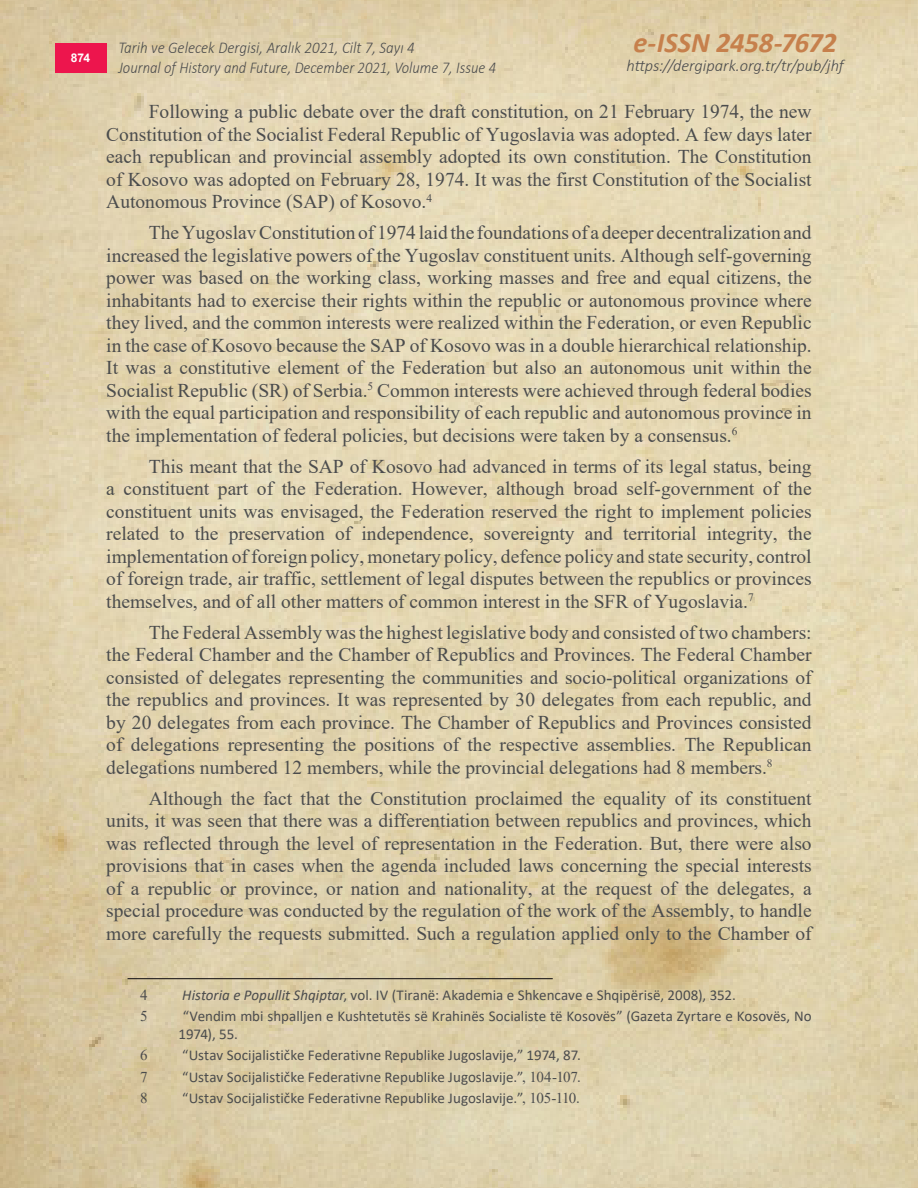
<style>
.page{position:relative;width:918px;height:1188px;background:#fff}
.page>*{position:absolute;margin:0;border:0;box-sizing:border-box;transform-origin:0 0}
.t1{font:italic 700 28.5px "Calibri";letter-spacing:-.005em;color:#c6804c}
.ANA_METİN_STİLİ_TEK{font:19.5px/22.5px "Times New Roman";color:#4b4c4d;text-align:justify}
.t2{font:italic 300 16.5px/19.8px "Calibri";color:#4b4c4d;scale:.91 1}
.t3{font:italic 300 16.5px "Calibri";color:#4b4c4d}
.Body_text_normal_foo{font:15px/18px "Calibri";color:#4b4c4d}
.Body_text_normal_foo-2{font:15px "Times New Roman";color:#4b4c4d}
.t4{font:700 12px "Arial";color:#fff}
.s1{font-style:italic}
.s2{font-family:"Times New Roman"}
</style>
<div class="page">
<img style="left:0;top:0;width:918px;height:1188px">
<div style="left:55px;top:43px;width:51px;height:29px;background:#ed154d"></div>
<hr style="left:128px;top:978px;width:425px;height:1px;background:#231f20">
<p class="t4" style="left:71px;top:49px;width:21px">874</p>
<p class="t2" style="left:118px;top:38px;width:417px">Tarih ve Gelecek Dergisi, Aralık 2021, Cilt 7, Sayı 4<br>Journal of History and Future, December 2021, Volume 7, Issue 4</p>
<h1 class="t1" style="left:633px;top:22px;width:205px">e-ISSN 2458-7672</h1>
<p class="t3" style="left:627px;top:56px;width:219px">https://dergipark.org.tr/tr/pub/jhf</p>
<p class="ANA_METİN_STİLİ_TEK" style="left:106px;top:100px;width:707px;text-indent:43px">Following a public debate over the draft constitution, on 21 February 1974, the new Constitution of the Socialist Federal Republic of Yugoslavia was adopted. A few days later each republican and provincial assembly adopted its own constitution. The Constitution of Kosovo was adopted on February 28, 1974. It was the first Constitution of the Socialist Autonomous Province (SAP) of Kosovo.<sup>4</sup></p>
<p class="ANA_METİN_STİLİ_TEK" style="left:106px;top:221px;width:707px;text-indent:43px">The Yugoslav Constitution of 1974 laid the foundations of a deeper decentralization and increased the legislative powers of the Yugoslav constituent units. Although self-governing power was based on the working class, working masses and free and equal citizens, the inhabitants had to exercise their rights within the republic or autonomous province where they lived, and the common interests were realized within the Federation, or even Republic in the case of Kosovo because the SAP of Kosovo was in a double hierarchical relationship.<br>It was a constitutive element of the Federation but also an autonomous unit within the Socialist Republic (SR) of Serbia.<sup>5</sup> Common interests were achieved through federal bodies with the equal participation and responsibility of each republic and autonomous province in the implementation of federal policies, but decisions were taken by a consensus.<sup>6</sup></p>
<p class="ANA_METİN_STİLİ_TEK" style="left:106px;top:454px;width:707px;text-indent:43px">This meant that the SAP of Kosovo had advanced in terms of its legal status, being a constituent part of the Federation. However, although broad self-government of the constituent units was envisaged, the Federation reserved the right to implement policies related to the preservation of independence, sovereignty and territorial integrity, the implementation of foreign policy, monetary policy, defence policy and state security, control of foreign trade, air traffic, settlement of legal disputes between the republics or provinces themselves, and of all other matters of common interest in the SFR of Yugoslavia.<sup>7</sup></p>
<p class="ANA_METİN_STİLİ_TEK" style="left:106px;top:620px;width:707px;text-indent:43px">The Federal Assembly was the highest legislative body and consisted of two chambers: the Federal Chamber and the Chamber of Republics and Provinces. The Federal Chamber consisted of delegates representing the communities and socio-political organizations of the republics and provinces. It was represented by 30 delegates from each republic, and by 20 delegates from each province. The Chamber of Republics and Provinces consisted of delegations representing the positions of the respective assemblies. The Republican delegations numbered 12 members, while the provincial delegations had 8 members.<sup>8</sup></p>
<p class="ANA_METİN_STİLİ_TEK" style="left:106px;top:786px;width:707px;text-indent:43px">Although the fact that the Constitution proclaimed the equality of its constituent units, it was seen that there was a differentiation between republics and provinces, which was reflected through the level of representation in the Federation. But, there were also provisions that in cases when the agenda included laws concerning the special interests of a republic or province, or nation and nationality, at the request of the delegates, a special procedure was conducted by the regulation of the work of the Assembly, to handle more carefully the requests submitted. Such a regulation applied only to the Chamber of</p>
<p class="Body_text_normal_foo-2" style="left:140px;top:984px;width:9px">4</p>
<p class="Body_text_normal_foo" style="left:182px;top:986px;width:555px"><span class="s1">Historia e Popullit Shqiptar</span>, vol. IV (Tiranë: Akademia e Shkencave e Shqipërisë, 2008), 352.</p>
<p class="Body_text_normal_foo-2" style="left:140px;top:1006px;width:9px">5</p>
<p class="Body_text_normal_foo" style="left:179px;top:1007px;width:635px">“Vendim mbi shpalljen e Kushtetutës së Krahinës Socialiste të Kosovës” (Gazeta Zyrtare e Kosovës, No<br>1974), 55.</p>
<p class="Body_text_normal_foo-2" style="left:140px;top:1045px;width:9px">6</p>
<p class="Body_text_normal_foo" style="left:182px;top:1046px;width:400px">“Ustav Socijalističke Federativne Republike Jugoslavije,” 1974, 87.</p>
<p class="Body_text_normal_foo-2" style="left:140px;top:1066px;width:9px">7</p>
<p class="Body_text_normal_foo" style="left:182px;top:1067px;width:400px">“Ustav Socijalističke Federativne Republike Jugoslavije.”<span class="s2">, 104-107.</span></p>
<p class="Body_text_normal_foo-2" style="left:140px;top:1087px;width:9px">8</p>
<p class="Body_text_normal_foo" style="left:182px;top:1089px;width:399px">“Ustav Socijalističke Federativne Republike Jugoslavije.”<span class="s2">, 105-110.</span></p>
</div>
